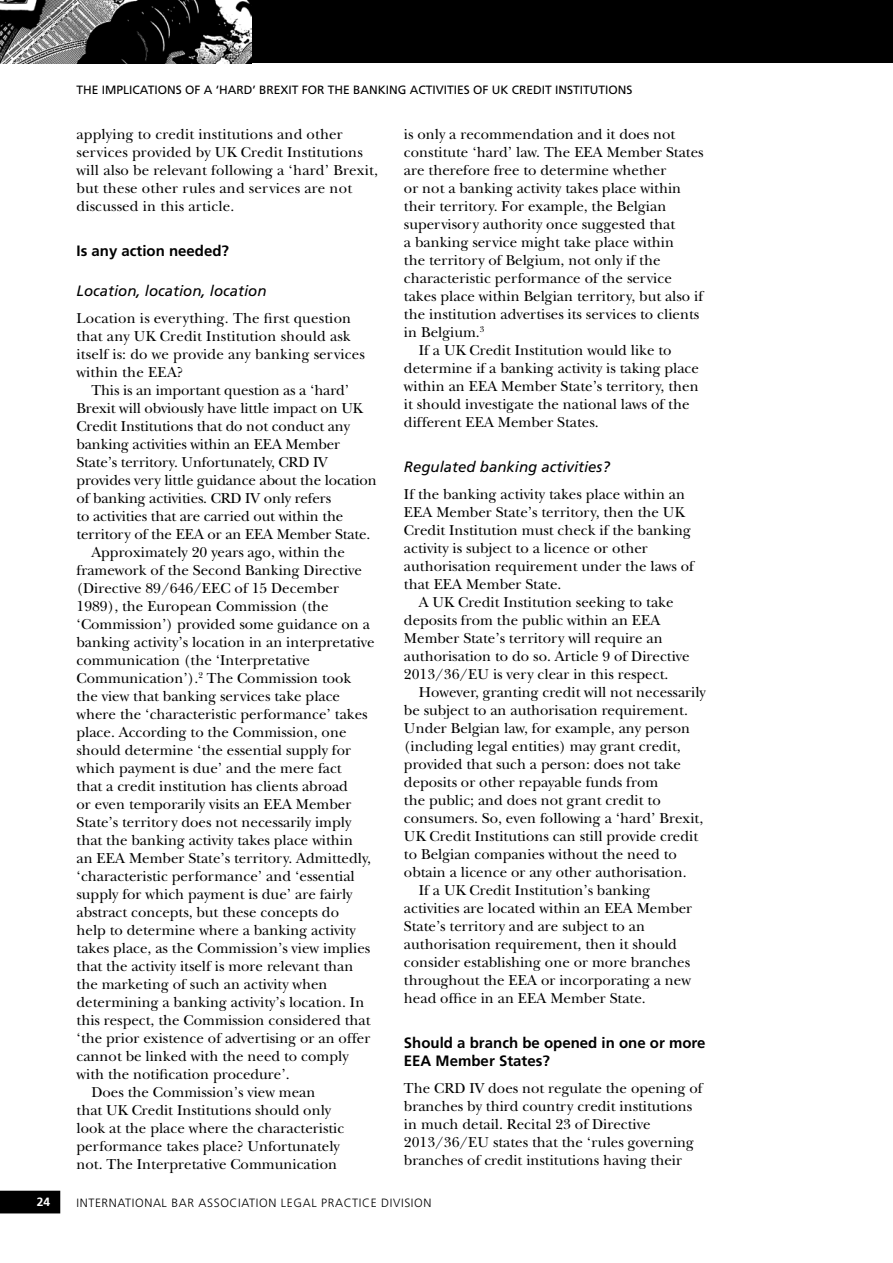
<style>
.page{position:relative;width:893px;height:1263px;background:#fff}
.page>*{position:absolute;margin:0;border:0;box-sizing:border-box;transform-origin:0 0}
.t1{font:15px/18px "New Baskerville";color:#000}
.t2{font:700 15px/18px "Frutiger";color:#000}
.t3{font:italic 15px "Frutiger";color:#000}
.t4{font:12px "Frutiger";color:#000}
.t5{font:300 12px "Frutiger";letter-spacing:.05em;color:#000}
.t6{font:700 12px "Frutiger";color:#fff}
</style>
<div class="page">
<svg style="left:0;top:1191px;width:60px;height:22px"></svg>
<div style="left:252px;top:0;width:641px;height:63px;background:#000"></div>
<img style="left:0;top:0;width:252px;height:63px">
<p class="t4" style="left:77px;top:83px;width:557px">THE IMPLICATIONS OF A ‘HARD’ BREXIT FOR THE BANKING ACTIVITIES OF UK CREDIT INSTITUTIONS</p>
<p class="t1" style="left:77px;top:125px;width:303px">applying to credit institutions and other services provided by UK Credit Institutions will also be relevant following a ‘hard’ Brexit, but these other rules and services are not discussed in this article.</p>
<p class="t2" style="left:77px;top:242px;width:154px">Is any action needed?</p>
<p class="t3" style="left:77px;top:282px;width:192px">Location, location, location</p>
<p class="t1" style="left:77px;top:309px;width:290px">Location is everything. The first question that any UK Credit Institution should ask itself is: do we provide any banking services within the EEA?</p>
<p class="t1" style="left:91px;top:381px;width:259px">This is an important question as a ‘hard’</p>
<p class="t1" style="left:77px;top:399px;width:288px">Brexit will obviously have little impact on UK</p>
<p class="t1" style="left:77px;top:417px;width:275px">Credit Institutions that do not conduct any</p>
<p class="t1" style="left:77px;top:435px;width:265px">banking activities within an EEA Member</p>
<p class="t1" style="left:77px;top:453px;width:253px">State’s territory. Unfortunately, CRD IV</p>
<p class="t1" style="left:77px;top:471px;width:302px">provides very little guidance about the location</p>
<p class="t1" style="left:77px;top:489px;width:256px">of banking activities. CRD IV only refers</p>
<p class="t1" style="left:77px;top:507px;width:268px">to activities that are carried out within the</p>
<p class="t1" style="left:77px;top:525px;width:295px">territory of the EEA or an EEA Member State.</p>
<p class="t1" style="left:91px;top:543px;width:255px">Approximately 20 years ago, within the</p>
<p class="t1" style="left:77px;top:561px;width:287px">framework of the Second Banking Directive</p>
<p class="t1" style="left:77px;top:579px;width:264px">(Directive 89/646/EEC of 15 December</p>
<p class="t1" style="left:77px;top:597px;width:254px">1989), the European Commission (the</p>
<p class="t1" style="left:77px;top:615px;width:295px">‘Commission’) provided some guidance on a</p>
<p class="t1" style="left:77px;top:633px;width:300px">banking activity’s location in an interpretative</p>
<p class="t1" style="left:77px;top:651px;width:235px">communication (the ‘Interpretative</p>
<p class="t1" style="left:77px;top:669px;width:276px">Communication’).<sup>2</sup> The Commission took</p>
<p class="t1" style="left:77px;top:687px;width:265px">the view that banking services take place</p>
<p class="t1" style="left:77px;top:705px;width:293px">where the ‘characteristic performance’ takes</p>
<p class="t1" style="left:77px;top:723px;width:271px">place. According to the Commission, one</p>
<p class="t1" style="left:77px;top:741px;width:276px">should determine ‘the essential supply for</p>
<p class="t1" style="left:77px;top:759px;width:267px">which payment is due’ and the mere fact</p>
<p class="t1" style="left:77px;top:777px;width:273px">that a credit institution has clients abroad</p>
<p class="t1" style="left:77px;top:795px;width:276px">or even temporarily visits an EEA Member</p>
<p class="t1" style="left:77px;top:813px;width:276px">State’s territory does not necessarily imply</p>
<p class="t1" style="left:77px;top:831px;width:278px">that the banking activity takes place within</p>
<p class="t1" style="left:77px;top:849px;width:296px">an EEA Member State’s territory. Admittedly,</p>
<p class="t1" style="left:77px;top:867px;width:280px">‘characteristic performance’ and ‘essential</p>
<p class="t1" style="left:77px;top:885px;width:277px">supply for which payment is due’ are fairly</p>
<p class="t1" style="left:77px;top:903px;width:264px">abstract concepts, but these concepts do</p>
<p class="t1" style="left:77px;top:921px;width:281px">help to determine where a banking activity</p>
<p class="t1" style="left:77px;top:939px;width:295px">takes place, as the Commission’s view implies</p>
<p class="t1" style="left:77px;top:957px;width:278px">that the activity itself is more relevant than</p>
<p class="t1" style="left:77px;top:975px;width:253px">the marketing of such an activity when</p>
<p class="t1" style="left:77px;top:993px;width:289px">determining a banking activity’s location. In</p>
<p class="t1" style="left:77px;top:1011px;width:295px">this respect, the Commission considered that</p>
<p class="t1" style="left:77px;top:1029px;width:295px">‘the prior existence of advertising or an offer</p>
<p class="t1" style="left:77px;top:1047px;width:274px">cannot be linked with the need to comply</p>
<p class="t1" style="left:77px;top:1065px;width:215px">with the notification procedure’.</p>
<p class="t1" style="left:91px;top:1083px;width:226px">Does the Commission’s view mean</p>
<p class="t1" style="left:77px;top:1101px;width:256px">that UK Credit Institutions should only</p>
<p class="t1" style="left:77px;top:1119px;width:269px">look at the place where the characteristic</p>
<p class="t1" style="left:77px;top:1137px;width:265px">performance takes place? Unfortunately</p>
<p class="t1" style="left:77px;top:1155px;width:262px">not. The Interpretative Communication</p>
<p class="t1" style="left:404px;top:125px;width:273px">is only a recommendation and it does not</p>
<p class="t1" style="left:404px;top:143px;width:301px">constitute ‘hard’ law. The EEA Member States</p>
<p class="t1" style="left:404px;top:161px;width:264px">are therefore free to determine whether</p>
<p class="t1" style="left:404px;top:179px;width:279px">or not a banking activity takes place within</p>
<p class="t1" style="left:404px;top:197px;width:264px">their territory. For example, the Belgian</p>
<p class="t1" style="left:404px;top:215px;width:273px">supervisory authority once suggested that</p>
<p class="t1" style="left:404px;top:233px;width:272px">a banking service might take place within</p>
<p class="t1" style="left:404px;top:251px;width:258px">the territory of Belgium, not only if the</p>
<p class="t1" style="left:404px;top:269px;width:269px">characteristic performance of the service</p>
<p class="t1" style="left:404px;top:287px;width:301px">takes place within Belgian territory, but also if</p>
<p class="t1" style="left:404px;top:305px;width:297px">the institution advertises its services to clients</p>
<p class="t1" style="left:404px;top:323px;width:82px">in Belgium.<sup>3</sup></p>
<p class="t1" style="left:419px;top:341px;width:254px">If a UK Credit Institution would like to</p>
<p class="t1" style="left:404px;top:359px;width:296px">determine if a banking activity is taking place</p>
<p class="t1" style="left:404px;top:377px;width:296px">within an EEA Member State’s territory, then</p>
<p class="t1" style="left:404px;top:395px;width:287px">it should investigate the national laws of the</p>
<p class="t1" style="left:404px;top:413px;width:196px">different EEA Member States.</p>
<p class="t3" style="left:404px;top:458px;width:207px">Regulated banking activities?</p>
<p class="t1" style="left:404px;top:485px;width:292px">If the banking activity takes place within an EEA Member State’s territory, then the UK Credit Institution must check if the banking activity is subject to a licence or other authorisation requirement under the laws of that EEA Member State.</p>
<p class="t1" style="left:404px;top:593px;width:287px;text-indent:15px">A UK Credit Institution seeking to take deposits from the public within an EEA Member State’s territory will require an authorisation to do so. Article 9 of Directive 2013/36/EU is very clear in this respect.</p>
<p class="t1" style="left:419px;top:683px;width:289px">However, granting credit will not necessarily</p>
<p class="t1" style="left:404px;top:701px;width:286px">be subject to an authorisation requirement.</p>
<p class="t1" style="left:404px;top:719px;width:288px">Under Belgian law, for example, any person</p>
<p class="t1" style="left:404px;top:737px;width:278px">(including legal entities) may grant credit,</p>
<p class="t1" style="left:404px;top:755px;width:279px">provided that such a person: does not take</p>
<p class="t1" style="left:404px;top:773px;width:256px">deposits or other repayable funds from</p>
<p class="t1" style="left:404px;top:791px;width:258px">the public; and does not grant credit to</p>
<p class="t1" style="left:404px;top:809px;width:301px">consumers. So, even following a ‘hard’ Brexit,</p>
<p class="t1" style="left:404px;top:827px;width:296px">UK Credit Institutions can still provide credit</p>
<p class="t1" style="left:404px;top:845px;width:274px">to Belgian companies without the need to</p>
<p class="t1" style="left:404px;top:863px;width:284px">obtain a licence or any other authorisation.</p>
<p class="t1" style="left:419px;top:881px;width:233px">If a UK Credit Institution’s banking</p>
<p class="t1" style="left:404px;top:899px;width:290px">activities are located within an EEA Member</p>
<p class="t1" style="left:404px;top:917px;width:243px">State’s territory and are subject to an</p>
<p class="t1" style="left:404px;top:935px;width:274px">authorisation requirement, then it should</p>
<p class="t1" style="left:404px;top:953px;width:288px">consider establishing one or more branches</p>
<p class="t1" style="left:404px;top:971px;width:289px">throughout the EEA or incorporating a new</p>
<p class="t1" style="left:404px;top:989px;width:243px">head office in an EEA Member State.</p>
<p class="t2" style="left:404px;top:1033px;width:303px">Should a branch be opened in one or more<br>EEA Member States?</p>
<p class="t1" style="left:404px;top:1079px;width:300px">The CRD IV does not regulate the opening of branches by third country credit institutions in much detail. Recital 23 of Directive 2013/36/EU states that the ‘rules governing branches of credit institutions having their</p>
<p class="t6" style="left:37px;top:1194px;width:15px">24</p>
<p class="t5" style="left:77px;top:1196px;width:356px">INTERNATIONAL BAR ASSOCIATION LEGAL PRACTICE DIVISION</p>
</div>
